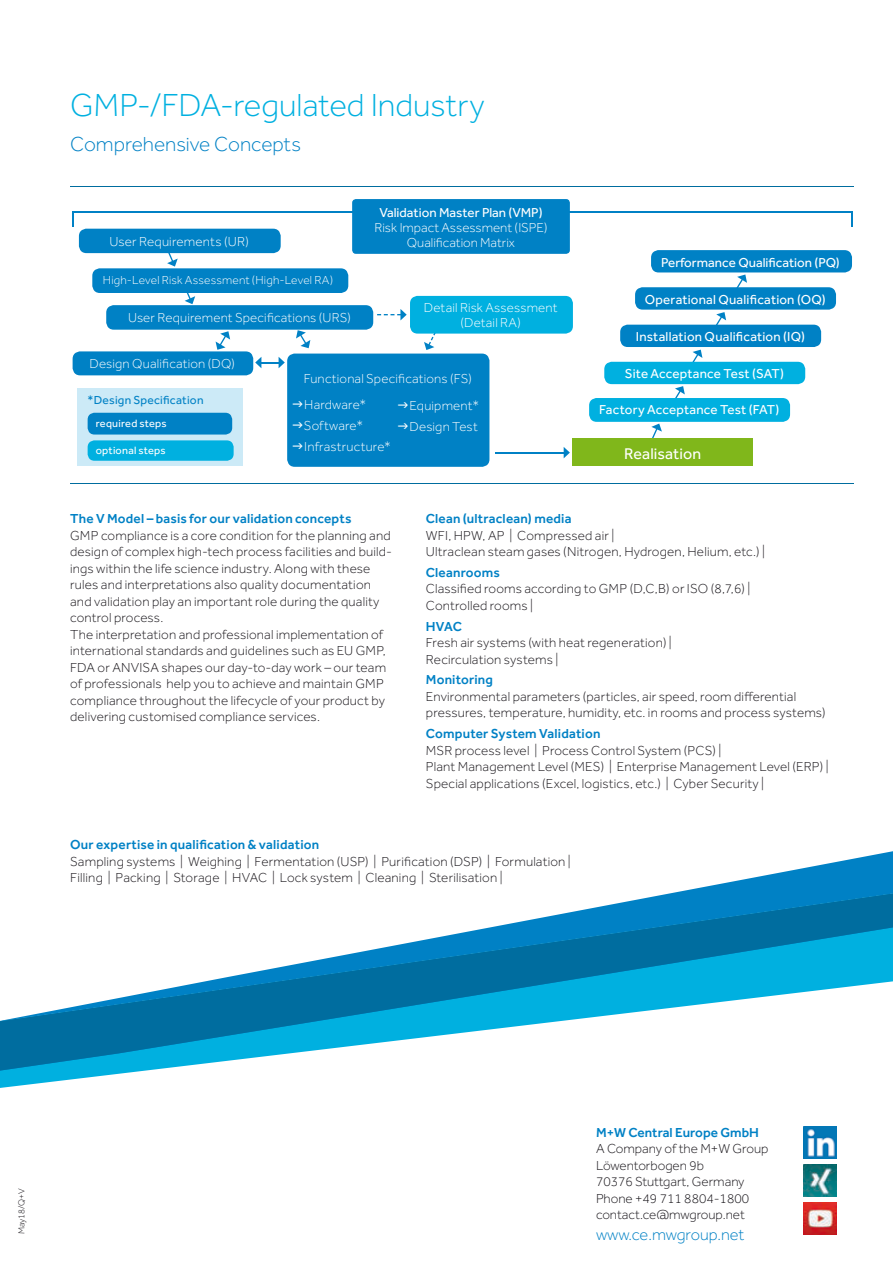
<style>
.page{position:relative;width:893px;height:1263px;background:#fff}
.page>*{position:absolute;margin:0;border:0;box-sizing:border-box;transform-origin:0 0}
.t1{font:300 33px "Effra Corp";letter-spacing:-.005em;color:#00b0e0}
.t2{font:300 21px "Effra Corp";color:#0081c5}
.t3{font:300 16.5px "Effra Corp";color:#0081c5}
.t4{font:16.05px "Effra Corp";letter-spacing:.005em;color:#fff}
.t5{font:300 13.5px/16.5px "Effra Corp";letter-spacing:.01em;color:#1a171c}
.t6{font:500 13.5px "Effra Corp";letter-spacing:.01em;color:#0081c5}
.t7{font:300 13.5px "Effra Corp";letter-spacing:.01em;color:#fff}
.t8{font:300 13.35px/21px "Effra Corp";letter-spacing:.01em;color:#fff;text-align:center}
.t9{font:13.35px "Effra Corp";letter-spacing:.01em;color:#fff}
.t10{font:300 12px "Effra Corp";letter-spacing:.015em;color:#fff}
.t11{font:12px "Effra Corp";letter-spacing:.02em;color:#0081c5}
.t12{font:10.95px "Effra Corp";letter-spacing:.02em;color:#fff}
.t13{font:300 9px "Effra Corp";letter-spacing:-.005em;color:#1a171c}
</style>
<div class="page">
<img style="left:803px;top:1127px;width:34px;height:31px">
<img style="left:803px;top:1165px;width:34px;height:32px">
<img style="left:803px;top:1203px;width:34px;height:31px">
<hr style="left:73px;top:212px;width:779px;height:1px;background:#0081c5">
<svg style="left:73px;top:213px;width:1px;height:14px"></svg>
<svg style="left:851px;top:213px;width:1px;height:14px"></svg>
<svg style="left:424px;top:334px;width:11px;height:16px"></svg>
<svg style="left:160px;top:253px;width:35px;height:51px"></svg>
<div style="left:79px;top:229px;width:202px;height:24px;background:#0081c5;border-radius:8px"></div>
<div style="left:352px;top:199px;width:218px;height:55px;background:#0081c5;border-radius:4px"></div>
<div style="left:92px;top:268px;width:256px;height:25px;background:#0081c5;border-radius:8px"></div>
<div style="left:106px;top:305px;width:267px;height:25px;background:#0081c5;border-radius:8px"></div>
<div style="left:410px;top:296px;width:163px;height:38px;background:#00b0e0;border-radius:8px"></div>
<div style="left:73px;top:351px;width:180px;height:24px;background:#0081c5;border-radius:8px"></div>
<svg style="left:737px;top:274px;width:10px;height:13px"></svg>
<svg style="left:710px;top:312px;width:16px;height:13px"></svg>
<svg style="left:687px;top:350px;width:15px;height:12px"></svg>
<svg style="left:675px;top:386px;width:10px;height:12px"></svg>
<svg style="left:651px;top:424px;width:11px;height:14px"></svg>
<div style="left:651px;top:250px;width:201px;height:22px;background:#0081c5;border-radius:8px"></div>
<div style="left:589px;top:398px;width:201px;height:24px;background:#00b0e0;border-radius:8px"></div>
<div style="left:604px;top:362px;width:201px;height:22px;background:#00b0e0;border-radius:8px"></div>
<div style="left:620px;top:325px;width:201px;height:22px;background:#0081c5;border-radius:8px"></div>
<div style="left:635px;top:287px;width:201px;height:23px;background:#0081c5;border-radius:8px"></div>
<div style="left:287px;top:354px;width:202px;height:113px;background:#0081c5;border-radius:8px"></div>
<svg style="left:216px;top:331px;width:14px;height:19px"></svg>
<svg style="left:296px;top:330px;width:14px;height:18px"></svg>
<svg style="left:255px;top:357px;width:30px;height:11px"></svg>
<svg style="left:377px;top:309px;width:30px;height:11px"></svg>
<hr style="left:495px;top:452px;width:69px;height:1px;background:#0081c5">
<svg style="left:564px;top:447px;width:6px;height:11px"></svg>
<div style="left:77px;top:388px;width:166px;height:77px;background:#cceaf7"></div>
<div style="left:88px;top:413px;width:144px;height:21px;background:#0081c5;border-radius:7px"></div>
<div style="left:88px;top:440px;width:146px;height:21px;background:#00b0e0;border-radius:7px"></div>
<div style="left:573px;top:438px;width:180px;height:28px;background:#80b71b"></div>
<hr style="left:70px;top:186px;width:784px;height:1px;background:#006d9f">
<hr style="left:70px;top:483px;width:784px;height:1px;background:#006d9f">
<svg style="left:0;top:851px;width:893px;height:222px"></svg>
<h1 class="t1" style="left:70px;top:85px;width:416px">GMP-/FDA-regulated Industry</h1>
<h2 class="t2" style="left:70px;top:131px;width:232px">Comprehensive Concepts</h2>
<p class="t7" style="left:109px;top:233px;width:141px">User Requirements (UR)</p>
<p class="t9" style="left:379px;top:204px;width:165px">Validation Master Plan (VMP)</p>
<p class="t8" style="left:374px;top:220px;width:174px;line-height:14.7px">Risk Impact Assessment (ISPE)<br>Qualification Matrix</p>
<p class="t10" style="left:103px;top:272px;width:232px">High-Level Risk Assessment (High-Level RA)</p>
<p class="t8" style="left:128px;top:306px;width:224px">User Requirement Specifications (URS)</p>
<p class="t8" style="left:424px;top:300px;width:135px;line-height:14.7px">Detail Risk Assessment (Detail RA)</p>
<p class="t8" style="left:90px;top:353px;width:147px">Design Qualification (DQ)</p>
<p class="t8" style="left:304px;top:368px;width:170px">Functional Specifications (FS)</p>
<p class="t9" style="left:661px;top:254px;width:180px">Performance Qualification (PQ)</p>
<p class="t9" style="left:645px;top:291px;width:182px">Operational Qualification (OQ)</p>
<p class="t9" style="left:636px;top:328px;width:171px">Installation Qualification (IQ)</p>
<p class="t9" style="left:625px;top:365px;width:161px">Site Acceptance Test (SAT)</p>
<p class="t11" style="left:88px;top:392px;width:117px">*Design Specification</p>
<p class="t12" style="left:96px;top:416px;width:72px">required steps</p>
<p class="t12" style="left:96px;top:444px;width:71px">optional steps</p>
<p class="t4" style="left:624px;top:443px;width:79px">Realisation</p>
<p class="t8" style="left:304px;top:394px;width:88px;text-align:left">Hardware*<br>Software*<br>Infrastructure*</p>
<p class="t8" style="left:410px;top:394px;width:71px;text-align:left">Equipment*<br>Design Test</p>
<p class="t9" style="left:599px;top:402px;width:182px">Factory Acceptance Test (FAT)</p>
<p class="t6" style="left:70px;top:510px;width:283px">The V Model – basis for our validation concepts</p>
<p class="t5" style="left:70px;top:526px;width:323px">GMP compliance is a core condition for the planning and design of complex high-tech process facilities and build&shy;ings within the life science industry. Along with these rules and interpretations also quality documentation and validation play an important role during the quality control process.<br>The interpretation and professional implementation of international standards and guidelines such as EU GMP, FDA or ANVISA shapes our day-to-day work – our team of professionals help you to achieve and maintain GMP compliance throughout the lifecycle of your product by delivering customised compliance services.</p>
<p class="t6" style="left:426px;top:510px;width:147px">Clean (ultraclean) media</p>
<p class="t5" style="left:426px;top:527px;width:341px">WFI, HPW, AP | Compressed air |<br>Ultraclean steam gases (Nitrogen, Hydrogen, Helium, etc.) |</p>
<p class="t6" style="left:426px;top:564px;width:75px">Cleanrooms</p>
<p class="t5" style="left:426px;top:580px;width:326px">Classified rooms according to GMP (D,C,B) or ISO (8,7,6) |<br>Controlled rooms |</p>
<p class="t6" style="left:426px;top:618px;width:38px">HVAC</p>
<p class="t5" style="left:426px;top:634px;width:247px">Fresh air systems (with heat regeneration) |<br>Recirculation systems |</p>
<p class="t6" style="left:426px;top:671px;width:68px">Monitoring</p>
<p class="t5" style="left:426px;top:688px;width:401px">Environmental parameters (particles, air speed, room differential pressures, temperature, humidity, etc. in rooms and process systems)</p>
<p class="t6" style="left:426px;top:725px;width:176px">Computer System Validation</p>
<p class="t5" style="left:426px;top:742px;width:404px">MSR process level | Process Control System (PCS) |<br>Plant Management Level (MES) | Enterprise Management Level (ERP) |<br>Special applications (Excel, logistics, etc.) | Cyber Security |</p>
<p class="t6" style="left:70px;top:836px;width:250px">Our expertise in qualification &amp; validation</p>
<p class="t5" style="left:70px;top:853px;width:502px">Sampling systems | Weighing | Fermentation (USP) | Purification (DSP) | Formulation |<br>Filling | Packing | Storage | HVAC | Lock system | Cleaning | Sterilisation |</p>
<p class="t13" style="left:16px;top:1234px;width:47px;rotate:-90deg">May18/Q+V</p>
<p class="t6" style="left:596px;top:1123px;width:164px">M+W Central Europe GmbH</p>
<p class="t5" style="left:596px;top:1140px;width:174px">A Company of the M+W Group<br>Löwentorbogen 9b<br>70376 Stuttgart, Germany<br>Phone +49 711 8804-1800 contact.ce@mwgroup.net</p>
<p class="t3" style="left:596px;top:1224px;width:150px">www.ce.mwgroup.net</p>
</div>
